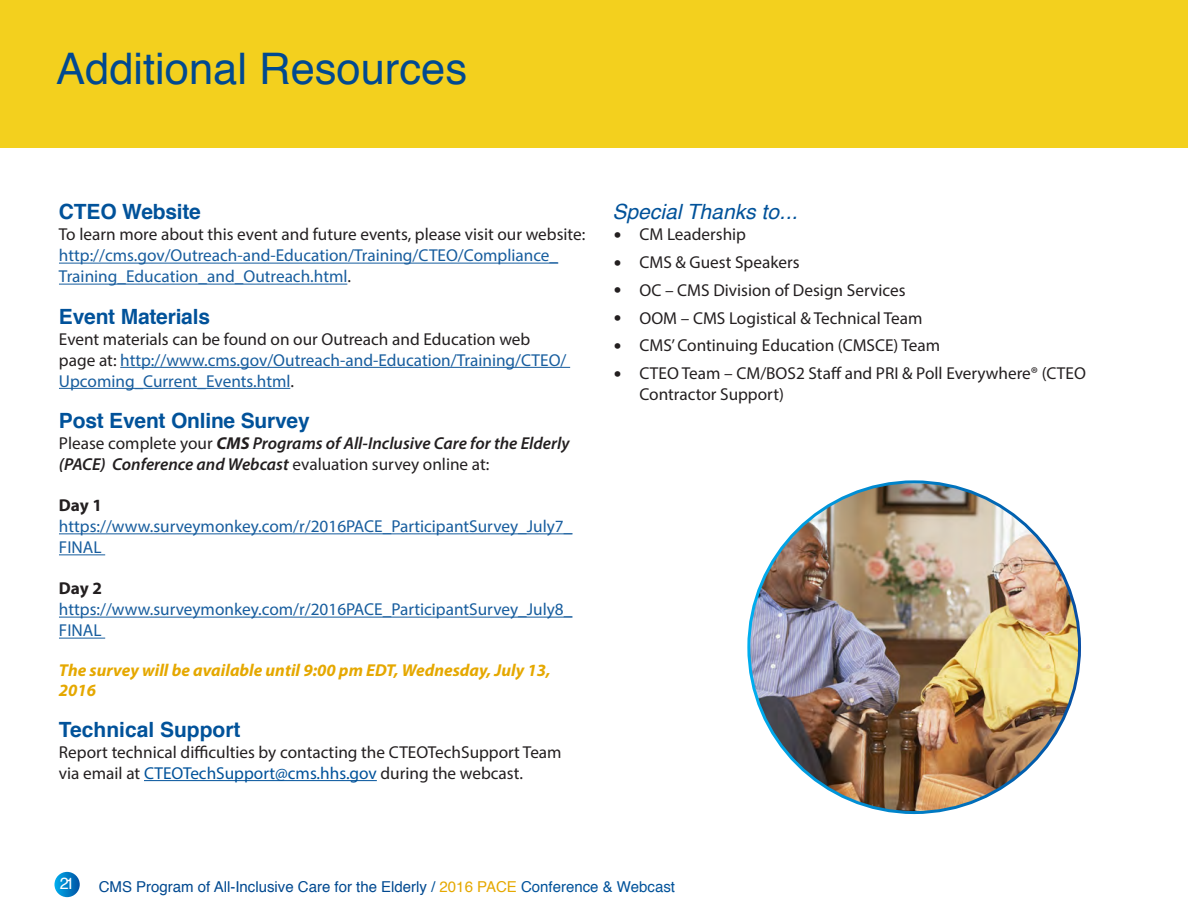
<style>
.page{position:relative;width:1188px;height:918px;background:#fff}
.page>*{position:absolute;margin:0;border:0;box-sizing:border-box;transform-origin:0 0}
.t1{font:43.5px "Helvetica";color:#014990}
.t2{font:700 21px "Helvetica";letter-spacing:-.01em;color:#01529a}
.t3{font:italic 21px "Helvetica";color:#01529a}
.t4{font:17.25px/21px "Myriad Pro";color:#175d9e}
.t5{font:17.25px/21px "Myriad Pro";color:#231f20}
.t6{font:italic 600 17.25px/21px "Myriad Pro";color:#231f20}
.t7{font:italic 700 17.25px/19.5px "Myriad Pro";color:#e5a800}
.t8{font:16.2px "Helvetica";color:#fff}
.t9{font:15px "Helvetica";color:#014990}
.s1{color:#231f20}
.s2{font-weight:400;font-style:normal}
.s3{font-weight:700}
.s4{font-weight:700;color:#231f20}
.s5{color:#01529a}
.s6{font-size:27px}
.s7{color:#e5a800}
</style>
<div class="page">
<svg style="left:54px;top:872px;width:26px;height:25px"></svg>
<div style="left:1px;top:0;width:1187px;height:148px;background:#f3d01e"></div>
<hr style="left:59px;top:263px;width:499px;height:1px;background:#175d9e">
<hr style="left:59px;top:284px;width:288px;height:1px;background:#175d9e">
<hr style="left:120px;top:367px;width:450px;height:1px;background:#175d9e">
<hr style="left:59px;top:388px;width:231px;height:1px;background:#175d9e">
<hr style="left:59px;top:533px;width:513px;height:1px;background:#175d9e">
<hr style="left:59px;top:554px;width:46px;height:1px;background:#175d9e">
<hr style="left:59px;top:617px;width:513px;height:1px;background:#175d9e">
<hr style="left:59px;top:638px;width:46px;height:1px;background:#175d9e">
<hr style="left:144px;top:780px;width:233px;height:1px;background:#01529a">
<img style="left:751px;top:484px;width:329px;height:329px">
<p class="t1" style="left:56px;top:35px;width:412px">Additional Resources</p>
<p class="t2" style="left:59px;top:195px;width:144px">CTEO Website</p>
<p class="t5" style="left:59px;top:224px;width:528px">To learn more about this event and future events, please visit our website:</p>
<p class="t4" style="left:59px;top:245px;width:501px">http://cms.gov/Outreach-and-Education/Training/CTEO/Compliance_<br>Training_Education_and_Outreach.html<span class="s1">.</span></p>
<p class="t2" style="left:59px;top:299px;width:153px">Event Materials</p>
<p class="t4" style="left:59px;top:328px;width:509px"><span class="s1">Event materials can be found on our Outreach and Education web page at:</span> http://www.cms.gov/Outreach-and-Education/Training/CTEO/<br>Upcoming_Current_Events.html<span class="s1">.</span></p>
<p class="t2" style="left:59px;top:404px;width:252px">Post Event Online Survey</p>
<p class="t6" style="left:59px;top:432px;width:512px"><span class="s2">Please complete your</span> <span class="s3">CMS</span> Programs of All-Inclusive Care for the Elderly (PACE) Conference and Webcast <span class="s2">evaluation survey online at:</span></p>
<p class="t4" style="left:59px;top:495px;width:515px"><span class="s4">Day 1 </span>https://www.surveymonkey.com/r/2016PACE_ParticipantSurvey_July7_<br>FINAL</p>
<p class="t4" style="left:59px;top:578px;width:515px"><span class="s4">Day 2 </span>https://www.surveymonkey.com/r/2016PACE_ParticipantSurvey_July8_<br>FINAL</p>
<p class="t7" style="left:59px;top:660px;width:493px">The survey will be available until 9:00 pm EDT, Wednesday, July 13,<br>2016</p>
<p class="t2" style="left:59px;top:713px;width:183px">Technical Support</p>
<p class="t5" style="left:59px;top:741px;width:504px">Report technical difficulties by contacting the CTEOTechSupport Team via email at <span class="s5">CTEOTechSupport@cms.hhs.gov</span> during the webcast.</p>
<p class="t3" style="left:612px;top:195px;width:187px">Special Thanks to...</p>
<p class="t5" style="left:614px;top:224px;width:134px"><span class="s6">•</span> CM Leadership</p>
<p class="t5" style="left:614px;top:252px;width:187px"><span class="s6">•</span> CMS &amp; Guest Speakers</p>
<p class="t5" style="left:614px;top:279px;width:293px"><span class="s6">•</span> OC – CMS Division of Design Services</p>
<p class="t5" style="left:614px;top:307px;width:310px"><span class="s6">•</span> OOM – CMS Logistical &amp; Technical Team</p>
<p class="t5" style="left:614px;top:335px;width:328px"><span class="s6">•</span> CMS’ Continuing Education (CMSCE) Team</p>
<p class="t5" style="left:639px;top:363px;width:448px;text-indent:-26px"><span class="s6">•</span> CTEO Team – CM/BOS2 Staff and PRI &amp; Poll Everywhere® (CTEO<br>Contractor Support)</p>
<p class="t8" style="left:60px;top:871px;width:16px">21</p>
<p class="t9" style="left:99px;top:875px;width:578px">CMS Program of All-Inclusive Care for the Elderly <span class="s5">/</span> <span class="s7">2016 PACE</span> <span class="s5">Conference &amp; Webcast</span></p>
</div>
